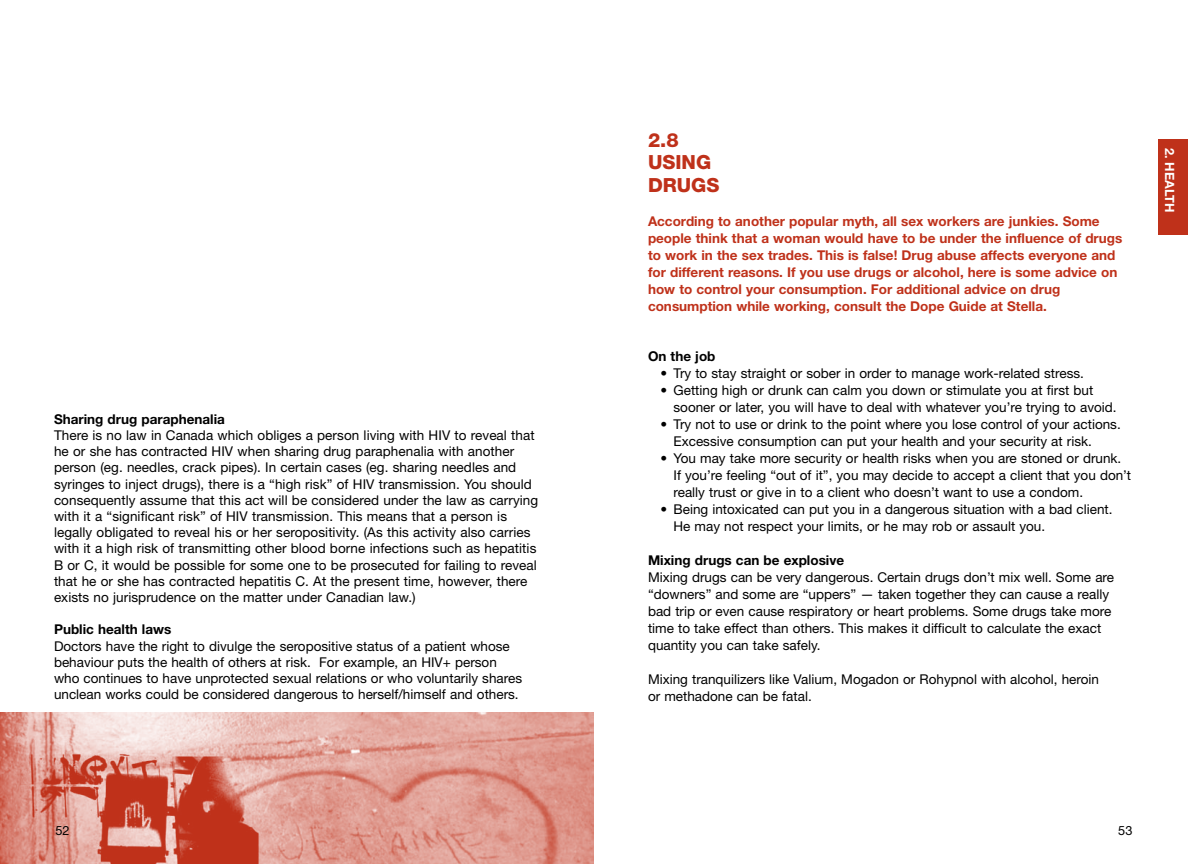
<style>
.page{position:relative;width:1188px;height:864px;background:#fff}
.page>*{position:absolute;margin:0;border:0;box-sizing:border-box;transform-origin:0 0}
.t1{font:800 19.5px/22.5px "Helvetica Neue";color:#bf311a}
.t2{font:13.5px/16.2px "Helvetica Neue";color:#000}
.t3{font:700 13.5px/17px "Helvetica Neue";color:#bf311a}
.t4{font:700 13.5px "Helvetica Neue";color:#000}
.t5{font:700 12.75px "Helvetica Neue";color:#fff}
.t6{font:12.75px "Helvetica Neue";color:#000}
</style>
<div class="page">
<img style="left:0;top:713px;width:594px;height:151px">
<div style="left:1158px;top:139px;width:30px;height:96px;background:#bf311a"></div>
<p class="t4" style="left:54px;top:411px;width:172px">Sharing drug paraphenalia</p>
<p class="t2" style="left:54px;top:427px;width:486px">There is no law in Canada which obliges a person living with HIV to reveal that he or she has contracted HIV when sharing drug paraphenalia with another person (eg. needles, crack pipes). In certain cases (eg. sharing needles and syringes to inject drugs), there is a “high risk” of HIV transmission. You should consequently assume that this act will be considered under the law as carrying with it a “significant risk” of HIV transmission. This means that a person is legally obligated to reveal his or her seropositivity. (As this activity also carries with it a high risk of transmitting other blood borne infections such as hepatitis B or C, it would be possible for some one to be prosecuted for failing to reveal that he or she has contracted hepatitis C. At the present time, however, there exists no jurisprudence on the matter under Canadian law.)</p>
<p class="t4" style="left:54px;top:621px;width:119px">Public health laws</p>
<p class="t2" style="left:54px;top:638px;width:470px">Doctors have the right to divulge the seropositive status of a patient whose behaviour puts the health of others at risk. For example, an HIV+ person who continues to have unprotected sexual relations or who voluntarily shares unclean works could be considered dangerous to herself/himself and others.</p>
<p class="t6" style="left:56px;top:823px;width:16px">52</p>
<h1 class="t1" style="left:648px;top:129px;width:73px">2.8<br>USING<br>DRUGS</h1>
<p class="t3" style="left:648px;top:212px;width:476px">According to another popular myth, all sex workers are junkies. Some people think that a woman would have to be under the influence of drugs to work in the sex trades. This is false! Drug abuse affects everyone and for different reasons. If you use drugs or alcohol, here is some advice on how to control your consumption. For additional advice on drug consumption while working, consult the Dope Guide at Stella.</p>
<p class="t4" style="left:648px;top:348px;width:69px">On the job</p>
<p class="t2" style="left:661px;top:365px;width:425px">• Try to stay straight or sober in order to manage work-related stress.</p>
<p class="t2" style="left:674px;top:382px;width:445px;line-height:17px;text-indent:-13px">• Getting high or drunk can calm you down or stimulate you at first but sooner or later, you will have to deal with whatever you’re trying to avoid.</p>
<p class="t2" style="left:674px;top:416px;width:449px;line-height:17px;text-indent:-13px">• Try not to use or drink to the point where you lose control of your actions.<br>Excessive consumption can put your health and your security at risk.</p>
<p class="t2" style="left:674px;top:450px;width:459px;line-height:17px;text-indent:-13px">• You may take more security or health risks when you are stoned or drunk.<br>If you’re feeling “out of it”, you may decide to accept a client that you don’t really trust or give in to a client who doesn’t want to use a condom.</p>
<p class="t2" style="left:674px;top:501px;width:441px;line-height:17px;text-indent:-13px">• Being intoxicated can put you in a dangerous situation with a bad client.<br>He may not respect your limits, or he may rob or assault you.</p>
<p class="t4" style="left:648px;top:552px;width:198px">Mixing drugs can be explosive</p>
<p class="t2" style="left:648px;top:568px;width:468px;line-height:17px">Mixing drugs can be very dangerous. Certain drugs don’t mix well. Some are “downers” and some are “uppers” — taken together they can cause a really bad trip or even cause respiratory or heart problems. Some drugs take more time to take effect than others. This makes it difficult to calculate the exact quantity you can take safely.</p>
<p class="t2" style="left:648px;top:670px;width:452px;line-height:17px">Mixing tranquilizers like Valium, Mogadon or Rohypnol with alcohol, heroin or methadone can be fatal.</p>
<p class="t5" style="left:1178px;top:148px;width:65px;rotate:90deg">2. health</p>
<p class="t6" style="left:1118px;top:823px;width:16px">53</p>
</div>
